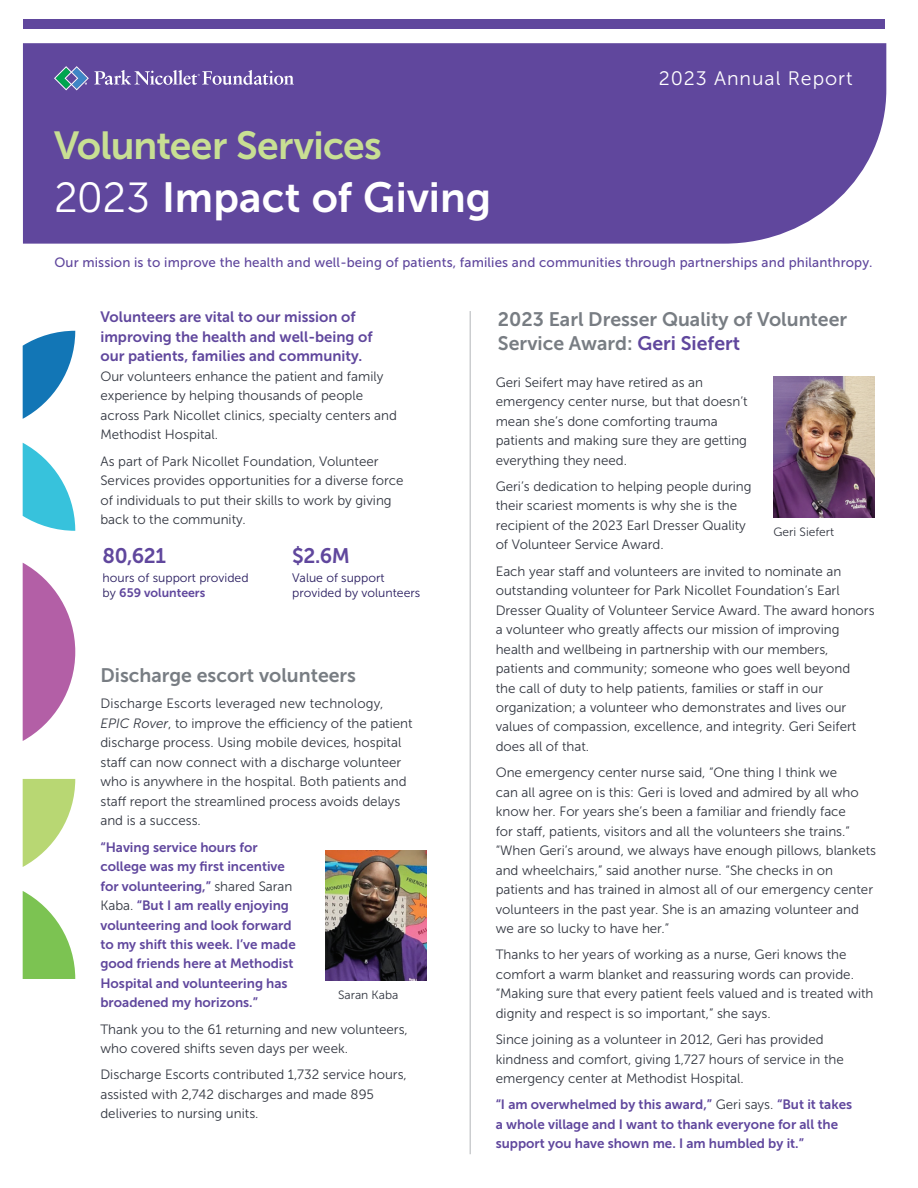
<style>
.page{position:relative;width:918px;height:1188px;background:#fff}
.page>*{position:absolute;margin:0;border:0;box-sizing:border-box;transform-origin:0 0}
.t1{font:42px "Museo Sans 700";letter-spacing:.005em;color:#fff}
.t2{font:39px "Museo Sans 700";letter-spacing:-.02em;color:#c8df93}
.t3{font:21px "Museo Sans 700";letter-spacing:-.02em;color:#60479d}
.t4{font:19.5px/24px "Museo Sans 700";color:#787d83}
.t5{font:19.5px "Museo Sans 300";letter-spacing:.05em;color:#fff}
.t6{font:15px/19.5px "Museo Sans 700";color:#60479d}
.t7{font:13.5px/19.5px "Museo Sans 300";color:#323640}
.t8{font:13.5px/19.5px "Museo Sans 700";color:#60479d}
.t9{font:13.5px "Museo Sans 500";letter-spacing:.01em;color:#60479d}
.t10{font:12.3px/15.5px "Museo Sans 300";color:#281c5f}
.t11{font:12.3px "Museo Sans 700";color:#60479d}
.t12{font:12px "Museo Sans 300";color:#323640}
.s1{font-family:"Museo Sans 300"}
.s2{font-family:"Museo Sans 300";color:#281c5f}
.s3{font-style:italic}
.s4{font-family:"Museo Sans 300";color:#323640}
.s5{color:#60479d}
</style>
<div class="page">
<hr style="left:470px;top:311px;width:1px;height:843px;background:#b2b5b9">
<div style="left:23px;top:43px;width:863px;height:201px;background:#60479d"></div>
<div style="left:23px;top:19px;width:861px;height:10px;background:#60479d"></div>
<svg style="left:23px;top:443px;width:52px;height:88px"></svg>
<svg style="left:23px;top:331px;width:52px;height:88px"></svg>
<svg style="left:23px;top:779px;width:52px;height:88px"></svg>
<svg style="left:23px;top:891px;width:52px;height:88px"></svg>
<svg style="left:23px;top:563px;width:52px;height:178px"></svg>
<svg style="left:54px;top:66px;width:240px;height:24px;background:#776aac"></svg>
<img style="left:774px;top:377px;width:101px;height:140px">
<img style="left:325px;top:850px;width:101px;height:130px">
<h2 class="t2" style="left:54px;top:124px;width:329px">Volunteer Services</h2>
<h1 class="t1" style="left:54px;top:174px;width:439px"><span class="s1">2023</span> Impact of Giving</h1>
<h3 class="t5" style="left:659px;top:68px;width:195px">2023 Annual Report</h3>
<p class="t9" style="left:54px;top:255px;width:820px">Our mission is to improve the health and well-being of patients, families and communities through partnerships and philanthropy.</p>
<p class="t6" style="left:100px;top:307px;width:274px">Volunteers are vital to our mission of improving the health and well-being of our patients, families and community.</p>
<p class="t7" style="left:100px;top:366px;width:298px">Our volunteers enhance the patient and family experience by helping thousands of people across Park Nicollet clinics, specialty centers and Methodist Hospital.</p>
<p class="t7" style="left:100px;top:451px;width:305px">As part of Park Nicollet Foundation, Volunteer Services provides opportunities for a diverse force of individuals to put their skills to work by giving back to the community.</p>
<h3 class="t3" style="left:103px;top:544px;width:65px">80,621</h3>
<p class="t10" style="left:103px;top:570px;width:148px">hours of support provided</p>
<p class="t11" style="left:103px;top:586px;width:104px"><span class="s2">by</span> 659 volunteers</p>
<h3 class="t3" style="left:292px;top:544px;width:59px">$2.6M</h3>
<p class="t10" style="left:292px;top:570px;width:130px">Value of support provided by volunteers</p>
<h3 class="t4" style="left:100px;top:663px;width:257px">Discharge escort volunteers</h3>
<p class="t7" style="left:100px;top:694px;width:314px">Discharge Escorts leveraged new technology, <span class="s3">EPIC Rover</span>, to improve the efficiency of the patient discharge process. Using mobile devices, hospital staff can now connect with a discharge volunteer who is anywhere in the hospital. Both patients and staff report the streamlined process avoids delays and is a success.</p>
<p class="t8" style="left:100px;top:837px;width:197px">“Having service hours for college was my first incentive for volunteering,” <span class="s4">shared Saran<br>Kaba.</span> “But I am really enjoying volunteering and look forward to my shift this week. I’ve made good friends here at Methodist<br>Hospital and volunteering has broadened my horizons.”</p>
<p class="t7" style="left:100px;top:1019px;width:309px">Thank you to the 61 returning and new volunteers, who covered shifts seven days per week.</p>
<p class="t7" style="left:100px;top:1065px;width:308px">Discharge Escorts contributed 1,732 service hours, assisted with 2,742 discharges and made 895 deliveries to nursing units.</p>
<p class="t12" style="left:338px;top:989px;width:62px">Saran Kaba</p>
<h3 class="t4" style="left:498px;top:307px;width:351px">2023 Earl Dresser Quality of Volunteer<br>Service Award: <span class="s5">Geri Siefert</span></h3>
<p class="t7" style="left:496px;top:372px;width:253px">Geri Seifert may have retired as an emergency center nurse, but that doesn’t mean she’s done comforting trauma patients and making sure they are getting everything they need.</p>
<p class="t7" style="left:496px;top:477px;width:257px">Geri’s dedication to helping people during their scariest moments is why she is the recipient of the 2023 Earl Dresser Quality of Volunteer Service Award.</p>
<p class="t7" style="left:496px;top:561px;width:380px">Each year staff and volunteers are invited to nominate an outstanding volunteer for Park Nicollet Foundation’s Earl Dresser Quality of Volunteer Service Award. The award honors a volunteer who greatly affects our mission of improving health and wellbeing in partnership with our members, patients and community; someone who goes well beyond<br>the call of duty to help patients, families or staff in our organization; a volunteer who demonstrates and lives our values of compassion, excellence, and integrity. Geri Seifert does all of that.</p>
<p class="t7" style="left:496px;top:763px;width:382px">One emergency center nurse said, “One thing I think we<br>can all agree on is this: Geri is loved and admired by all who know her. For years she’s been a familiar and friendly face<br>for staff, patients, visitors and all the volunteers she trains.” “When Geri’s around, we always have enough pillows, blankets and wheelchairs,” said another nurse. “She checks in on patients and has trained in almost all of our emergency center volunteers in the past year. She is an amazing volunteer and we are so lucky to have her.”</p>
<p class="t7" style="left:496px;top:945px;width:379px">Thanks to her years of working as a nurse, Geri knows the comfort a warm blanket and reassuring words can provide. “Making sure that every patient feels valued and is treated with dignity and respect is so important,” she says.</p>
<p class="t7" style="left:496px;top:1030px;width:350px">Since joining as a volunteer in 2012, Geri has provided kindness and comfort, giving 1,727 hours of service in the emergency center at Methodist Hospital.</p>
<p class="t8" style="left:496px;top:1095px;width:358px">“I am overwhelmed by this award,” <span class="s4">Geri says.</span> “But it takes a whole village and I want to thank everyone for all the support you have shown me. I am humbled by it.”</p>
<p class="t12" style="left:774px;top:526px;width:62px">Geri Siefert</p>
</div>
